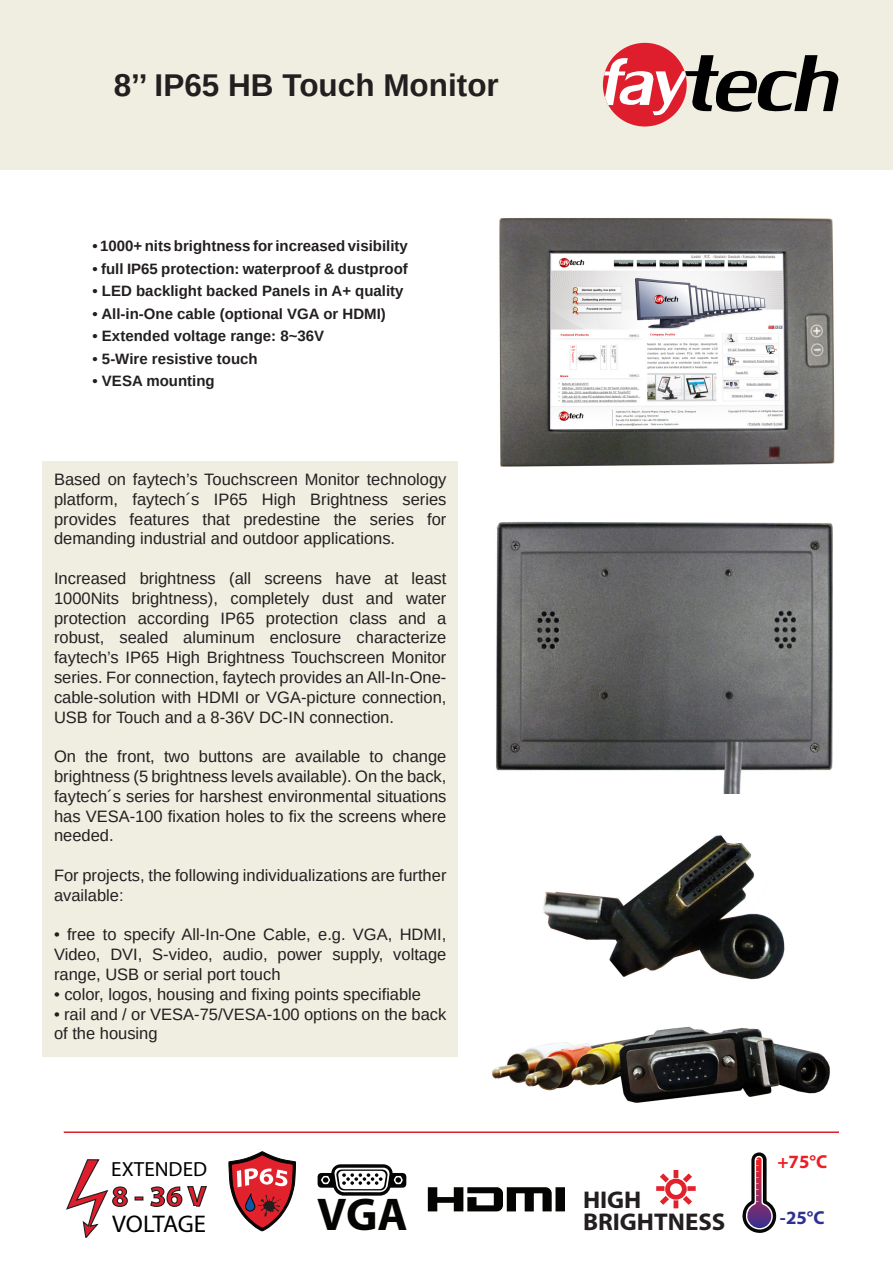
<style>
.page{position:relative;width:893px;height:1263px;background:#fff}
.page>*{position:absolute;margin:0;border:0;box-sizing:border-box;transform-origin:0 0}
.t1{font:700 46.05px "Myriad Pro";color:#040503}
.t2{font:700 31.5px "Arimo";color:#231f20}
.t3{font:700 24.3px/22.2px "Myriad Pro";color:#231f20}
.t4{font:24.15px "Myriad Pro";letter-spacing:-.01em;color:#000}
.t5{font:20.55px "Myriad Pro";color:#000}
.t6{font:700 18.75px "Myriad Pro";color:#ee1d23}
.t7{font:700 18.75px "Myriad Pro";color:#2e3092}
.t8{font:16.5px/19.8px "Arimo";color:#231f20;text-align:justify}
.t9{font:700 15px "Arimo";color:#231f20}
</style>
<div class="page">
<div style="left:0;top:0;width:893px;height:169px;background:#efeee1"></div>
<div style="left:603px;top:43px;width:84px;height:84px;background:#de1e2d;border-radius:50%"></div>
<svg style="left:604px;top:55px;width:235px;height:60px"></svg>
<div style="left:43px;top:462px;width:415px;height:595px;background:#efeee1"></div>
<hr style="left:64px;top:1131px;width:775px;height:2px;background:#de1e2d">
<svg style="left:318px;top:1164px;width:88px;height:32px"></svg>
<svg style="left:428px;top:1187px;width:137px;height:24px"></svg>
<svg style="left:742px;top:1152px;width:35px;height:81px"></svg>
<svg style="left:229px;top:1151px;width:67px;height:80px"></svg>
<svg style="left:656px;top:1170px;width:40px;height:39px"></svg>
<svg style="left:66px;top:1159px;width:62px;height:79px"></svg>
<svg style="left:135px;top:1196px;width:8px;height:4px"></svg>
<svg style="left:150px;top:1186px;width:57px;height:21px"></svg>
<img style="left:499px;top:218px;width:336px;height:249px">
<img style="left:496px;top:521px;width:337px;height:272px">
<img style="left:542px;top:835px;width:243px;height:145px">
<img style="left:492px;top:1026px;width:338px;height:77px">
<p class="t2" style="left:114px;top:64px;width:387px">8’’ IP65 HB Touch Monitor</p>
<p class="t9" style="left:93px;top:236px;width:317px">• 1000+ nits brightness for increased visibility</p>
<p class="t9" style="left:93px;top:258px;width:317px">• full IP65 protection: waterproof &amp; dustproof</p>
<p class="t9" style="left:93px;top:281px;width:313px">• LED backlight backed Panels in A+ quality</p>
<p class="t9" style="left:93px;top:303px;width:295px">• All-in-One cable (optional VGA or HDMI)</p>
<p class="t9" style="left:93px;top:326px;width:233px">• Extended voltage range: 8~36V</p>
<p class="t9" style="left:93px;top:348px;width:167px">• 5-Wire resistive touch</p>
<p class="t9" style="left:93px;top:371px;width:124px">• VESA mounting</p>
<p class="t8" style="left:54px;top:469px;width:394px">Based on faytech’s Touchscreen Monitor technology platform, faytech´s IP65 High Brightness series provides features that predestine the series for demanding industrial and outdoor applications.</p>
<p class="t8" style="left:54px;top:568px;width:394px">Increased brightness (all screens have at least 1000Nits brightness), completely dust and water protection according IP65 protection class and a robust, sealed aluminum enclosure characterize faytech’s IP65 High Brightness Touchscreen Monitor series. For connection, faytech provides an All-In-One&shy;cable-solution with HDMI or VGA-picture connection, USB for Touch and a 8-36V DC-IN connection.</p>
<p class="t8" style="left:54px;top:747px;width:394px">On the front, two buttons are available to change brightness (5 brightness levels available). On the back, faytech´s series for harshest environmental situations has VESA-100 fixation holes to fix the screens where needed.</p>
<p class="t8" style="left:54px;top:865px;width:394px">For projects, the following individualizations are further available:</p>
<p class="t8" style="left:54px;top:925px;width:394px">• free to specify All-In-One Cable, e.g. VGA, HDMI, Video, DVI, S-video, audio, power supply, voltage range, USB or serial port touch</p>
<p class="t8" style="left:54px;top:984px;width:369px">• color, logos, housing and fixing points specifiable</p>
<p class="t8" style="left:54px;top:1004px;width:394px">• rail and / or VESA-75/VESA-100 options on the back of the housing</p>
<p class="t5" style="left:111px;top:1156px;width:97px">EXTENDED</p>
<h3 class="t4" style="left:112px;top:1209px;width:96px">VOLTAGE</h3>
<h1 class="t1" style="left:317px;top:1184px;width:92px">VGA</h1>
<h3 class="t3" style="left:583px;top:1187px;width:144px">HIGH<br>BRIGHTNESS</h3>
<p class="t6" style="left:777px;top:1150px;width:51px">+75°C</p>
<p class="t7" style="left:780px;top:1205px;width:46px">-25°C</p>
</div>
